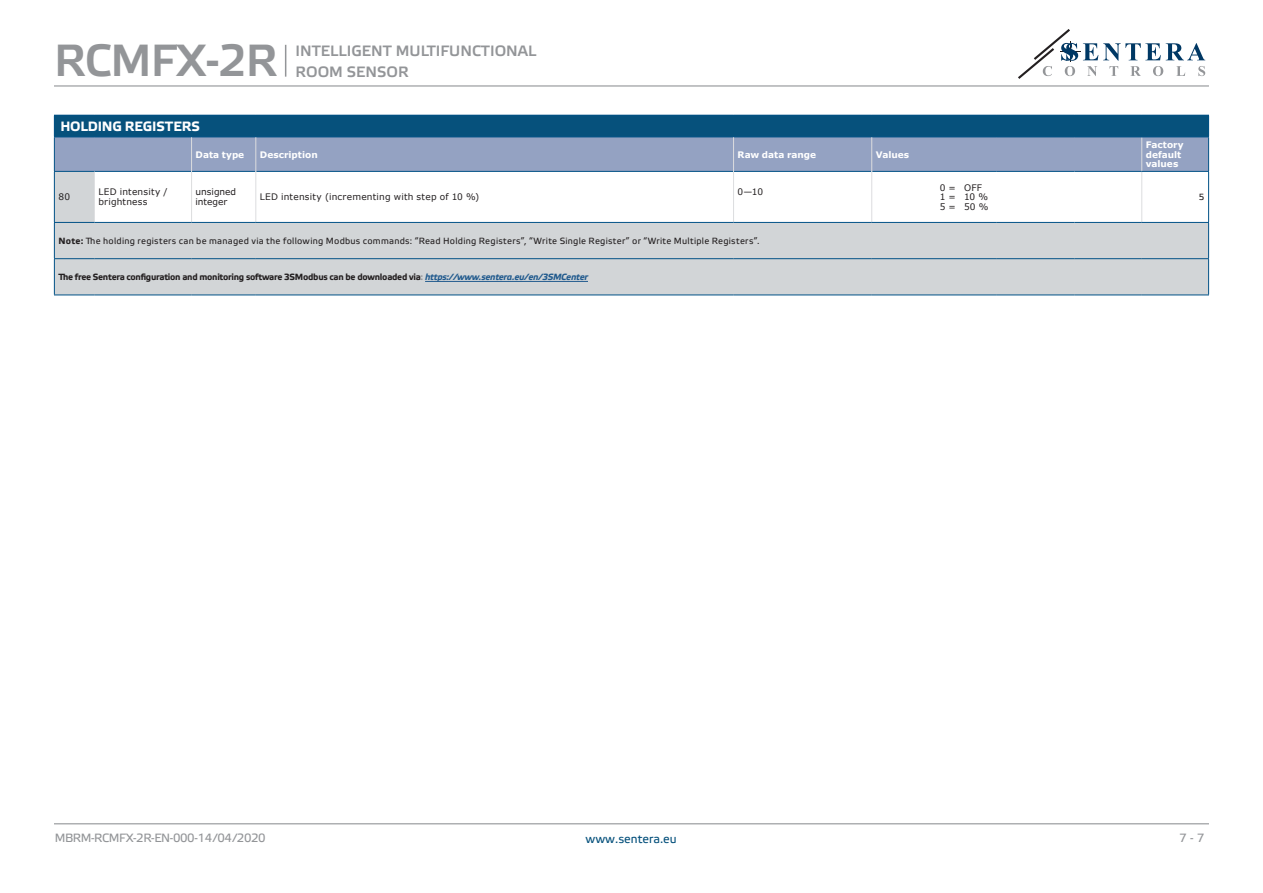
<style>
.page{position:relative;width:1263px;height:893px;background:#fff}
.page>*{position:absolute;margin:0;border:0;box-sizing:border-box;transform-origin:0 0}
.t1{font:45px "Etelka Medium Pro";letter-spacing:-.02em;color:#939598}
.t2{font:15px/21px "Etelka Medium Pro";color:#939598}
.table_text{font:700 13.5px "Etelka Text Pro";letter-spacing:-.015em;color:#fff}
.t3{font:12px "Etelka Text Pro";letter-spacing:-.035em;color:#939598}
.t4{font:12px "Etelka Text Pro";color:#06517c}
.Table-text-modbus{font:9px "Etelka Text Pro";letter-spacing:.03em;color:#231f20}
.Table-text-modbus-2{font:700 9px "Etelka Text Pro";letter-spacing:-.03em;color:#231f20}
.Table-text-modbus-3{font:9px/9.8px "Verdana";letter-spacing:.025em;color:#231f20}
.table_text-2{font:700 9px/9.8px "Verdana Pro";letter-spacing:-.005em;color:#fff}
.Table-text-modbus-4{font:9px/9.8px "Verdana Pro";letter-spacing:-.005em;color:#231f20}
.s1{font-weight:700}
.s2{color:#939598}
.s3{font-style:italic;color:#225b8e}
</style>
<div class="page">
<hr style="left:54px;top:85px;width:1155px;height:2px;background:#939598">
<hr style="left:54px;top:823px;width:1155px;height:1px;background:#939598">
<svg style="left:1018px;top:29px;width:187px;height:50px"></svg>
<hr style="left:285px;top:45px;width:1px;height:32px;background:#939598">
<div style="left:55px;top:172px;width:1153px;height:123px;background:#d2d5d7"></div>
<svg style="left:95px;top:172px;width:1113px;height:50px"></svg>
<hr style="left:1141px;top:172px;width:1px;height:50px;background:#dcdddf">
<hr style="left:54px;top:115px;width:40px;height:1px;background:#015186">
<hr style="left:94px;top:115px;width:98px;height:1px;background:#015186">
<hr style="left:192px;top:115px;width:64px;height:1px;background:#015186">
<hr style="left:256px;top:115px;width:477px;height:1px;background:#015186">
<hr style="left:733px;top:115px;width:139px;height:1px;background:#015186">
<hr style="left:872px;top:115px;width:88px;height:1px;background:#015186">
<hr style="left:960px;top:115px;width:36px;height:1px;background:#015186">
<hr style="left:996px;top:115px;width:78px;height:1px;background:#015186">
<hr style="left:1074px;top:115px;width:68px;height:1px;background:#015186">
<hr style="left:1142px;top:115px;width:67px;height:1px;background:#015186">
<svg style="left:54px;top:116px;width:1155px;height:55px;background:#5c82a6"></svg>
<hr style="left:54px;top:137px;width:40px;height:1px;background:#015186">
<hr style="left:54px;top:137px;width:1px;height:34px;background:#015186">
<hr style="left:94px;top:137px;width:98px;height:1px;background:#015186">
<hr style="left:192px;top:137px;width:64px;height:1px;background:#015186">
<hr style="left:256px;top:137px;width:477px;height:1px;background:#015186">
<hr style="left:733px;top:137px;width:139px;height:1px;background:#015186">
<hr style="left:872px;top:137px;width:88px;height:1px;background:#015186">
<hr style="left:960px;top:137px;width:36px;height:1px;background:#015186">
<hr style="left:996px;top:137px;width:78px;height:1px;background:#015186">
<hr style="left:1074px;top:137px;width:68px;height:1px;background:#015186">
<hr style="left:1142px;top:137px;width:67px;height:1px;background:#015186">
<hr style="left:1208px;top:137px;width:1px;height:34px;background:#015186">
<hr style="left:54px;top:171px;width:40px;height:1px;background:#015186">
<hr style="left:94px;top:171px;width:97px;height:1px;background:#015186">
<hr style="left:192px;top:171px;width:63px;height:1px;background:#015186">
<hr style="left:256px;top:171px;width:477px;height:1px;background:#015186">
<hr style="left:734px;top:171px;width:137px;height:1px;background:#015186">
<hr style="left:872px;top:171px;width:88px;height:1px;background:#015186">
<hr style="left:960px;top:171px;width:36px;height:1px;background:#015186">
<hr style="left:996px;top:171px;width:78px;height:1px;background:#015186">
<hr style="left:1074px;top:171px;width:68px;height:1px;background:#015186">
<hr style="left:1142px;top:171px;width:67px;height:1px;background:#015186">
<hr style="left:191px;top:137px;width:1px;height:34px;background:#dcdddf">
<hr style="left:255px;top:137px;width:1px;height:34px;background:#dcdddf">
<hr style="left:733px;top:137px;width:1px;height:34px;background:#dcdddf">
<hr style="left:871px;top:137px;width:1px;height:34px;background:#dcdddf">
<hr style="left:94px;top:172px;width:1px;height:50px;background:#dcdddf">
<hr style="left:191px;top:171px;width:1px;height:51px;background:#dcdddf">
<hr style="left:255px;top:171px;width:1px;height:51px;background:#dcdddf">
<hr style="left:733px;top:171px;width:1px;height:51px;background:#dcdddf">
<hr style="left:871px;top:171px;width:1px;height:51px;background:#dcdddf">
<hr style="left:54px;top:172px;width:1px;height:50px;background:#015186">
<hr style="left:1208px;top:172px;width:1px;height:50px;background:#015186">
<hr style="left:54px;top:222px;width:40px;height:1px;background:#015186">
<hr style="left:54px;top:223px;width:1px;height:35px;background:#015186">
<hr style="left:94px;top:222px;width:98px;height:1px;background:#015186">
<hr style="left:192px;top:222px;width:64px;height:1px;background:#015186">
<hr style="left:256px;top:222px;width:477px;height:1px;background:#015186">
<hr style="left:733px;top:222px;width:139px;height:1px;background:#015186">
<hr style="left:872px;top:222px;width:88px;height:1px;background:#015186">
<hr style="left:960px;top:222px;width:36px;height:1px;background:#015186">
<hr style="left:996px;top:222px;width:78px;height:1px;background:#015186">
<hr style="left:1074px;top:222px;width:68px;height:1px;background:#015186">
<hr style="left:1142px;top:222px;width:67px;height:1px;background:#015186">
<hr style="left:1208px;top:223px;width:1px;height:35px;background:#015186">
<hr style="left:54px;top:258px;width:40px;height:1px;background:#015186">
<hr style="left:54px;top:259px;width:1px;height:36px;background:#015186">
<hr style="left:94px;top:258px;width:98px;height:1px;background:#015186">
<hr style="left:192px;top:258px;width:64px;height:1px;background:#015186">
<hr style="left:256px;top:258px;width:477px;height:1px;background:#015186">
<hr style="left:733px;top:258px;width:139px;height:1px;background:#015186">
<hr style="left:872px;top:258px;width:88px;height:1px;background:#015186">
<hr style="left:960px;top:258px;width:36px;height:1px;background:#015186">
<hr style="left:996px;top:258px;width:78px;height:1px;background:#015186">
<hr style="left:1074px;top:258px;width:68px;height:1px;background:#015186">
<hr style="left:1142px;top:258px;width:67px;height:1px;background:#015186">
<hr style="left:1208px;top:259px;width:1px;height:36px;background:#015186">
<hr style="left:54px;top:295px;width:40px;height:1px;background:#015186">
<hr style="left:94px;top:295px;width:98px;height:1px;background:#015186">
<hr style="left:192px;top:295px;width:64px;height:1px;background:#015186">
<hr style="left:256px;top:295px;width:477px;height:1px;background:#015186">
<hr style="left:733px;top:295px;width:139px;height:1px;background:#015186">
<hr style="left:872px;top:295px;width:88px;height:1px;background:#015186">
<hr style="left:960px;top:295px;width:36px;height:1px;background:#015186">
<hr style="left:996px;top:295px;width:78px;height:1px;background:#015186">
<hr style="left:1074px;top:295px;width:68px;height:1px;background:#015186">
<hr style="left:1142px;top:295px;width:67px;height:1px;background:#015186">
<hr style="left:425px;top:281px;width:163px;height:1px;background:#225b8e">
<h1 class="t1" style="left:54px;top:36px;width:225px">RCMFX-2R</h1>
<h2 class="t2" style="left:296px;top:41px;width:242px">INTELLIGENT MULTIFUNCTIONAL<br>ROOM SENSOR</h2>
<p class="table_text" style="left:60px;top:119px;width:141px">HOLDING REGISTERS</p>
<p class="table_text-2" style="left:196px;top:150px;width:50px">Data type</p>
<p class="table_text-2" style="left:260px;top:150px;width:59px">Description</p>
<p class="table_text-2" style="left:738px;top:150px;width:80px">Raw data range</p>
<p class="table_text-2" style="left:876px;top:150px;width:35px">Values</p>
<p class="table_text-2" style="left:1146px;top:140px;width:39px">Factory default values</p>
<p class="Table-text-modbus-3" style="left:58px;top:192px;width:13px">80</p>
<p class="Table-text-modbus-3" style="left:98px;top:187px;width:71px">LED intensity / brightness</p>
<p class="Table-text-modbus-4" style="left:196px;top:187px;width:42px">unsigned integer</p>
<p class="Table-text-modbus-3" style="left:260px;top:192px;width:221px">LED intensity (incrementing with step of 10 %)</p>
<p class="Table-text-modbus-3" style="left:940px;top:182px;width:18px">0 =</p>
<p class="Table-text-modbus-3" style="left:940px;top:192px;width:18px">1 =</p>
<p class="Table-text-modbus-3" style="left:940px;top:202px;width:18px">5 =</p>
<p class="Table-text-modbus-3" style="left:964px;top:182px;width:19px">OFF</p>
<p class="Table-text-modbus-3" style="left:964px;top:192px;width:26px">10 %</p>
<p class="Table-text-modbus-3" style="left:964px;top:202px;width:26px">50 %</p>
<p class="Table-text-modbus-3" style="left:738px;top:187px;width:27px">0—10</p>
<p class="Table-text-modbus" style="left:58px;top:236px;width:703px"><span class="s1">Note:</span> The holding registers can be managed via the following Modbus commands: “Read Holding Registers”, “Write Single Register” or “Write Multiple Registers”.</p>
<p class="Table-text-modbus-2" style="left:58px;top:272px;width:531px">The free Sentera configuration and monitoring software 3SModbus can be downloaded via<span class="s2">:</span> <span class="s3">https://www.sentera.eu/en/3SMCenter</span></p>
<p class="Table-text-modbus" style="left:1199px;top:192px;width:7px">5</p>
<h3 class="t3" style="left:55px;top:832px;width:212px">MBRM-RCMFX-2R-EN-000 - 14 / 04 / 2020</h3>
<h3 class="t4" style="left:585px;top:833px;width:93px">www.sentera.eu</h3>
<h3 class="t3" style="left:1179px;top:832px;width:27px">7 - 7</h3>
</div>
